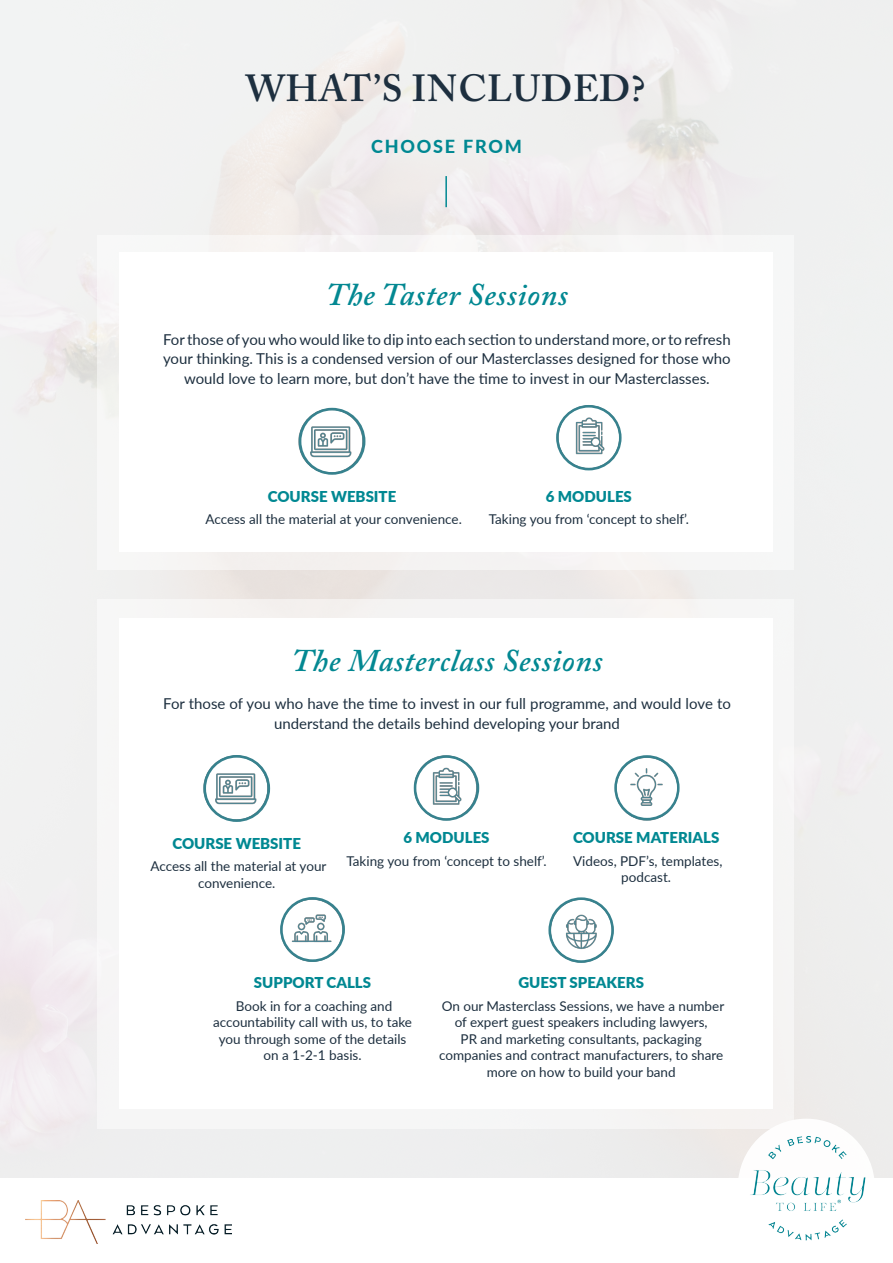
<style>
.page{position:relative;width:893px;height:1263px;background:#fff}
.page>*{position:absolute;margin:0;border:0;box-sizing:border-box;transform-origin:0 0}
.t1{font:600 37.5px "Adobe Caslon Pro";letter-spacing:.02em;color:#1d2f3f}
.t2{font:italic 600 31.5px "Adobe Caslon Pro";letter-spacing:.02em;color:#038892}
.t3{font:800 18px "Lato";letter-spacing:.1em;color:#008892}
.t4{font:15px/19.5px "Lato";color:#1d2f3f;text-align:center}
.t5{font:900 15px "Lato";color:#008892}
.t6{font:13.5px/16.5px "Lato";color:#1d2f3f;text-align:center}
</style>
<div class="page">
<img style="left:26px;top:1200px;width:205px;height:43px">
<img style="left:733px;top:1114px;width:149px;height:127px">
<hr style="left:445px;top:176px;width:2px;height:31px;background:#008892">
<div style="left:97px;top:235px;width:696px;height:335px;background:#f6f6f6"></div>
<div style="left:119px;top:252px;width:653px;height:299px;background:#fff"></div>
<img style="left:298px;top:407px;width:68px;height:67px">
<div style="left:299px;top:408px;width:66px;height:67px;border:3px solid #37828e;border-radius:50%"></div>
<img style="left:556px;top:405px;width:65px;height:65px">
<div style="left:556px;top:405px;width:66px;height:65px;border:3px solid #37828e;border-radius:50%"></div>
<div style="left:97px;top:600px;width:697px;height:528px;background:#f6f5f6"></div>
<div style="left:119px;top:619px;width:653px;height:490px;background:#fff"></div>
<img style="left:203px;top:755px;width:68px;height:67px">
<div style="left:203px;top:755px;width:67px;height:67px;border:3px solid #37828e;border-radius:50%"></div>
<img style="left:413px;top:755px;width:67px;height:66px">
<div style="left:414px;top:755px;width:65px;height:66px;border:3px solid #37828e;border-radius:50%"></div>
<img style="left:614px;top:755px;width:65px;height:66px">
<div style="left:614px;top:755px;width:66px;height:65px;border:3px solid #37828e;border-radius:50%"></div>
<img style="left:280px;top:897px;width:65px;height:65px">
<div style="left:280px;top:897px;width:65px;height:65px;border:3px solid #37828e;border-radius:50%"></div>
<img style="left:552px;top:901px;width:62px;height:62px">
<div style="left:548px;top:897px;width:66px;height:66px;border:3px solid #37828e;border-radius:50%"></div>
<p class="t1" style="left:246px;top:66px;width:401px">WHAT’S INCLUDED?</p>
<p class="t3" style="left:371px;top:133px;width:152px">CHOOSE FROM</p>
<p class="t2" style="left:326px;top:276px;width:244px">The Taster Sessions</p>
<p class="t4" style="left:163px;top:329px;width:569px">For those of you who would like to dip into each section to understand more, or to refresh your thinking. This is a condensed version of our Masterclasses designed for those who would love to learn more, but don’t have the time to invest in our Masterclasses.</p>
<p class="t5" style="left:268px;top:485px;width:130px">COURSE WEBSITE</p>
<p class="t6" style="left:205px;top:511px;width:258px">Access all the material at your convenience.</p>
<p class="t5" style="left:546px;top:485px;width:88px">6 MODULES</p>
<p class="t6" style="left:489px;top:511px;width:202px">Taking you from ‘concept to shelf’.</p>
<p class="t2" style="left:291px;top:641px;width:313px">The Masterclass Sessions</p>
<p class="t4" style="left:163px;top:694px;width:569px">For those of you who have the time to invest in our full programme, and would love to understand the details behind developing your brand</p>
<p class="t5" style="left:172px;top:832px;width:130px">COURSE WEBSITE</p>
<p class="t6" style="left:150px;top:858px;width:177px">Access all the material at your convenience.</p>
<p class="t5" style="left:403px;top:826px;width:88px">6 MODULES</p>
<p class="t6" style="left:346px;top:852px;width:202px">Taking you from ‘concept to shelf’.</p>
<p class="t5" style="left:573px;top:826px;width:148px">COURSE MATERIALS</p>
<p class="t6" style="left:573px;top:852px;width:151px">Videos, PDF’s, templates, podcast.</p>
<p class="t5" style="left:254px;top:972px;width:119px">SUPPORT CALLS</p>
<p class="t6" style="left:213px;top:997px;width:201px">Book in for a coaching and accountability call with us, to take you through some of the details on a 1-2-1 basis.</p>
<p class="t5" style="left:518px;top:972px;width:127px">GUEST SPEAKERS</p>
<p class="t6" style="left:439px;top:997px;width:287px">On our Masterclass Sessions, we have a number of expert guest speakers including lawyers,<br>PR and marketing consultants, packaging companies and contract manufacturers, to share more on how to build your band</p>
</div>
